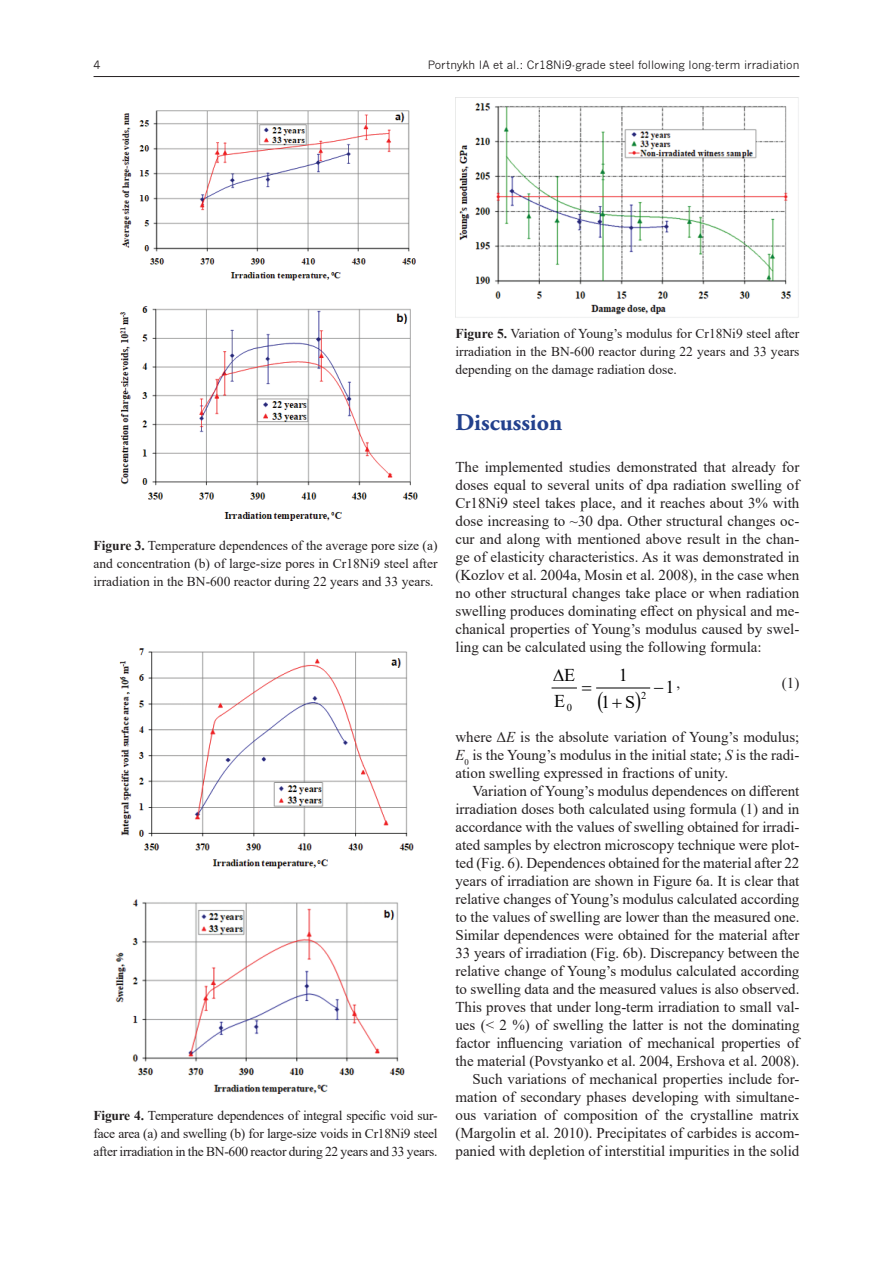
<style>
.page{position:relative;width:893px;height:1263px;background:#fff}
.page>*{position:absolute;margin:0;border:0;box-sizing:border-box;transform-origin:0 0}
.ZAG_1{font:700 24px "Adobe Garamond Pro";color:#23418d}
.t1{font:18px "Times New Roman";color:#000}
.normal_0{font:15px/18px "Times New Roman";color:#231f20;text-align:justify}
.FIG{font:13.5px/18px "Times New Roman";color:#231f20;text-align:justify}
.t2{font:11.25px "News Gothic";color:#231f20}
.t3{font:10.5px "Times New Roman";color:#000}
.s1{font-weight:700}
.s2{font-style:italic}
</style>
<div class="page">
<hr style="left:94px;top:76px;width:705px;height:1px;background:#231f20">
<svg style="left:552px;top:688px;width:24px;height:1px"></svg>
<hr style="left:597px;top:688px;width:53px;height:1px;background:#000">
<img style="left:119px;top:110px;width:299px;height:411px">
<img style="left:115px;top:648px;width:299px;height:446px">
<img style="left:455px;top:98px;width:344px;height:220px">
<p class="t2" style="left:94px;top:58px;width:9px">4</p>
<p class="t2" style="left:428px;top:58px;width:373px">Portnykh IA et al.: Cr18Ni9-grade steel following long-term irradiation</p>
<p class="FIG" style="left:94px;top:536px;width:345px"><span class="s1">Figure 3.</span> Temperature dependences of the average pore size (a) and concentration (b) of large-size pores in Cr18Ni9 steel after irradiation in the BN-600 reactor during 22 years and 33 years.</p>
<p class="FIG" style="left:94px;top:1105px;width:346px"><span class="s1">Figure 4.</span> Temperature dependences of integral specific void sur&shy;face area (a) and swelling (b) for large-size voids in Cr18Ni9 steel after irradiation in the BN-600 reactor during 22 years and 33 years.</p>
<p class="FIG" style="left:455px;top:324px;width:345px"><span class="s1">Figure 5.</span> Variation of Young’s modulus for Cr18Ni9 steel after irradiation in the BN-600 reactor during 22 years and 33 years depending on the damage radiation dose.</p>
<p class="ZAG_1" style="left:455px;top:409px;width:108px">Discussion</p>
<p class="normal_0" style="left:455px;top:457px;width:345px">The implemented studies demonstrated that already for doses equal to several units of dpa radiation swelling of Cr18Ni9 steel takes place, and it reaches about 3% with dose increasing to ~30 dpa. Other structural changes oc&shy;cur and along with mentioned above result in the chan&shy;ge of elasticity characteristics. As it was demonstrated in (Kozlov et al. 2004a, Mosin et al. 2008), in the case when no other structural changes take place or when radiation swelling produces dominating effect on physical and me&shy;chanical properties of Young’s modulus caused by swel&shy;ling can be calculated using the following formula:</p>
<p class="t1" style="left:654px;top:674px;width:22px">−1</p>
<p class="t1" style="left:601px;top:689px;width:35px">1 S</p>
<p class="t1" style="left:553px;top:662px;width:23px">∆E</p>
<p class="t1" style="left:619px;top:662px;width:10px">1</p>
<p class="normal_0" style="left:676px;top:673px;width:5px">,</p>
<p class="normal_0" style="left:782px;top:673px;width:19px">(1)</p>
<p class="t3" style="left:641px;top:688px;width:7px">2</p>
<p class="t1" style="left:554px;top:688px;width:12px">E</p>
<p class="t3" style="left:567px;top:700px;width:7px">0</p>
<p class="normal_0" style="left:455px;top:727px;width:345px">where Δ<span class="s2">E</span> is the absolute variation of Young’s modulus; <span class="s2">E</span><sub>0</sub> is the Young’s modulus in the initial state; <span class="s2">S</span> is the radi&shy;ation swelling expressed in fractions of unity.</p>
<p class="normal_0" style="left:455px;top:781px;width:346px;text-indent:17px">Variation of Young’s modulus dependences on different irradiation doses both calculated using formula (1) and in accordance with the values of swelling obtained for irradi&shy;ated samples by electron microscopy technique were plot&shy;ted (Fig. 6). Dependences obtained for the material after 22 years of irradiation are shown in Figure 6а. It is clear that relative changes of Young’s modulus calculated according to the values of swelling are lower than the measured one.<br>Similar dependences were obtained for the material after 33 years of irradiation (Fig. 6b). Discrepancy between the relative change of Young’s modulus calculated according to swelling data and the measured values is also observed.<br>This proves that under long-term irradiation to small val&shy;ues (&lt; 2 %) of swelling the latter is not the dominating factor influencing variation of mechanical properties of the material (Povstyanko et al. 2004, Ershova et al. 2008).</p>
<p class="normal_0" style="left:455px;top:1069px;width:345px;text-indent:17px">Such variations of mechanical properties include for&shy;mation of secondary phases developing with simultane&shy;ous variation of composition of the crystalline matrix (Margolin et al. 2010). Precipitates of carbides is accom&shy;panied with depletion of interstitial impurities in the solid</p>
</div>
